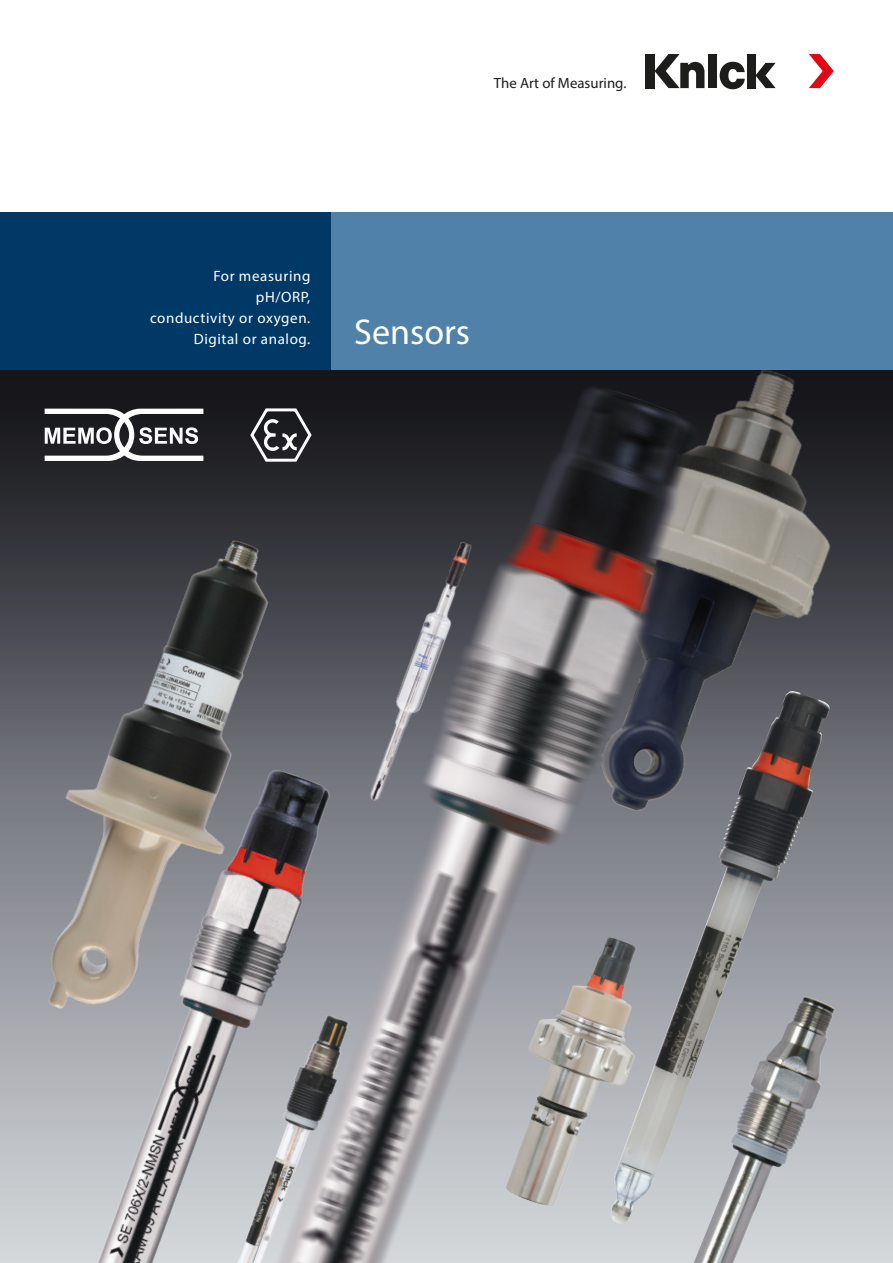
<style>
.page{position:relative;width:893px;height:1263px;background:#fff}
.page>*{position:absolute;margin:0;border:0;box-sizing:border-box;transform-origin:0 0}
.Headline_Titel_ws{font:36px "Myriad Pro";color:#fff}
.Subline_Titel_ws{font:15px/21px "Myriad Pro";letter-spacing:.04em;color:#fff;text-align:right}
.Text_sw{font:14.85px "Myriad Pro";color:#1d1d1b}
</style>
<div class="page">
<img style="left:0;top:784px;width:893px;height:479px">
<img style="left:0;top:370px;width:893px;height:414px">
<svg style="left:45px;top:409px;width:158px;height:52px"></svg>
<svg style="left:250px;top:408px;width:62px;height:54px"></svg>
<img style="left:340px;top:525px;width:164px;height:311px">
<div style="left:0;top:213px;width:332px;height:157px;background:#003866"></div>
<div style="left:332px;top:213px;width:561px;height:157px;background:#5081a9"></div>
<div style="left:645px;top:54px;width:9px;height:34px;background:#1d1d1b"></div>
<div style="left:708px;top:63px;width:9px;height:25px;background:#1d1d1b"></div>
<div style="left:708px;top:54px;width:9px;height:7px;background:#1d1d1b"></div>
<svg style="left:720px;top:62px;width:25px;height:27px"></svg>
<div style="left:747px;top:54px;width:8px;height:34px;background:#1d1d1b"></div>
<svg style="left:755px;top:63px;width:21px;height:25px"></svg>
<svg style="left:809px;top:54px;width:25px;height:34px"></svg>
<svg style="left:655px;top:54px;width:49px;height:34px"></svg>
<img style="left:0;top:489px;width:340px;height:564px">
<img style="left:208px;top:1003px;width:166px;height:260px">
<img style="left:693px;top:996px;width:142px;height:267px">
<img style="left:611px;top:691px;width:219px;height:533px">
<img style="left:506px;top:937px;width:130px;height:269px">
<p class="Text_sw" style="left:494px;top:74px;width:134px">The Art of Measuring.</p>
<p class="Subline_Titel_ws" style="left:150px;top:266px;width:162px">For measuring<br>pH/ORP,<br>conductivity or oxygen.<br>Digital or analog.</p>
<p class="Headline_Titel_ws" style="left:354px;top:310px;width:118px">Sensors</p>
</div>
